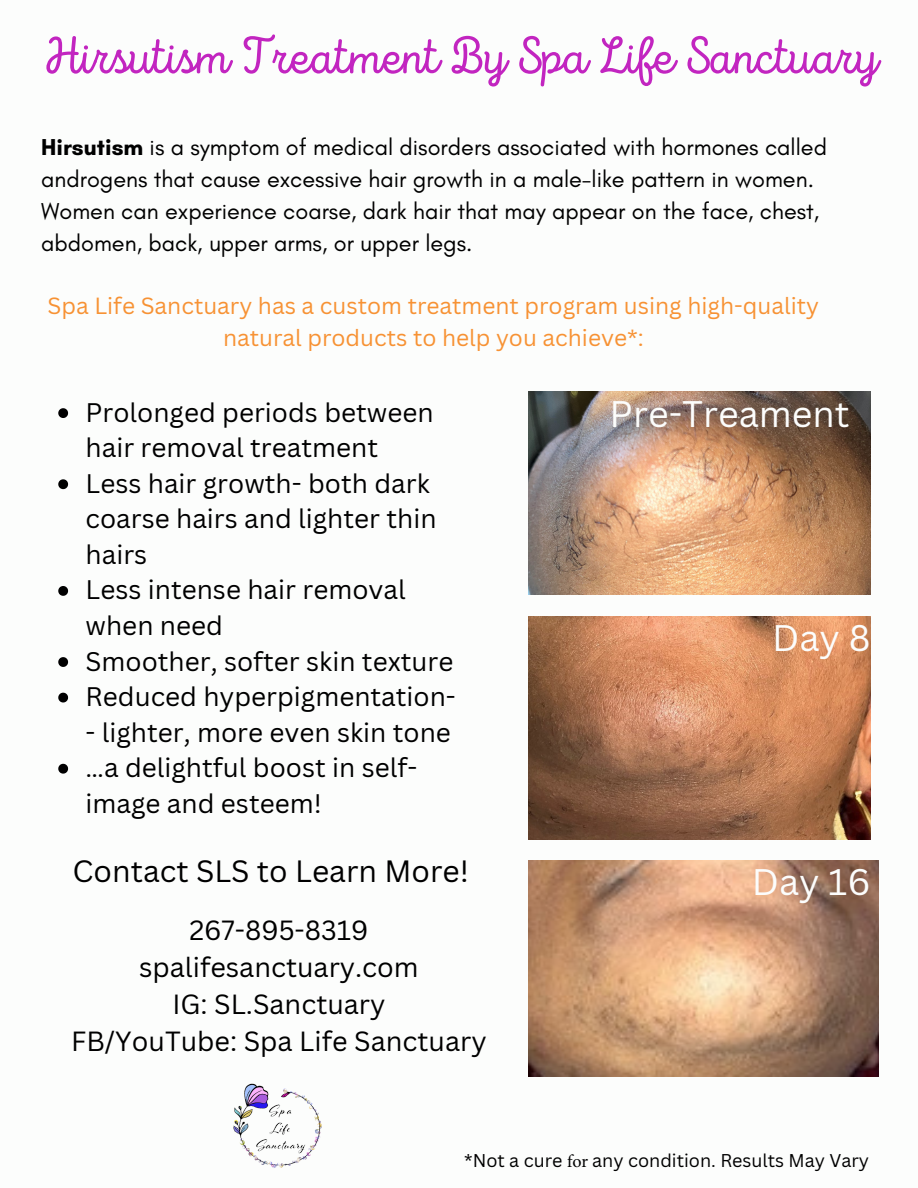
<style>
.page{position:relative;width:918px;height:1188px;background:#fff}
.page>*{position:absolute;margin:0;border:0;box-sizing:border-box;transform-origin:0 0}
.t1{font:52.8px "Intro Script";color:#c225c0}
.t2{font:36px "Canva Sans";color:#fcfdfc}
.t3{font:30px "Canva Sans";color:#000}
.t4{font:27px/37.2px "Canva Sans";color:#000;text-align:center}
.t5{font:26.1px/35.5px "Canva Sans";color:#000}
.t6{font:23.4px/31.8px "Glacial Indifference";color:#000}
.t7{font:22.8px/31.5px "Canva Sans";color:#f79234;text-align:center}
.t8{font:18px "Canva Sans";color:#000}
.s1{font-weight:700}
.s2{font-family:"Minion Pro"}
</style>
<div class="page">
<img style="left:529px;top:860px;width:350px;height:216px">
<img style="left:529px;top:616px;width:342px;height:223px">
<img style="left:528px;top:392px;width:342px;height:202px">
<img style="left:233px;top:1083px;width:89px;height:85px">
<svg style="left:58px;top:408px;width:10px;height:10px"></svg>
<svg style="left:58px;top:479px;width:10px;height:10px"></svg>
<svg style="left:58px;top:586px;width:10px;height:10px"></svg>
<svg style="left:58px;top:657px;width:10px;height:10px"></svg>
<svg style="left:58px;top:693px;width:10px;height:9px"></svg>
<svg style="left:58px;top:764px;width:10px;height:10px"></svg>
<h1 class="t1" style="left:41px;top:34px;width:837px">Hirsutism Treatment By Spa Life Sanctuary</h1>
<p class="t6" style="left:41px;top:131px;width:787px"><span class="s1">Hirsutism</span> is a symptom of medical disorders associated with hormones called androgens that cause excessive hair growth in a male-like pattern in women.<br>Women can experience coarse, dark hair that may appear on the face, chest, abdomen, back, upper arms, or upper legs.</p>
<p class="t7" style="left:48px;top:290px;width:773px">Spa Life Sanctuary has a custom treatment program using high-quality natural products to help you achieve*:</p>
<p class="t5" style="left:86px;top:394px;width:372px">Prolonged periods between hair removal treatment<br>Less hair growth- both dark coarse hairs and lighter thin hairs<br>Less intense hair removal when need<br>Smoother, softer skin texture<br>Reduced hyperpigmentation-</p>
<p class="t5" style="left:86px;top:714px;width:367px">- lighter, more even skin tone …a delightful boost in self&shy;image and esteem!</p>
<p class="t3" style="left:73px;top:850px;width:398px">Contact SLS to Learn More!</p>
<p class="t4" style="left:71px;top:911px;width:417px">267-895-8319 spalifesanctuary.com<br>IG: SL.Sanctuary<br>FB/YouTube: Spa Life Sanctuary</p>
<h2 class="t2" style="left:610px;top:388px;width:242px">Pre-Treament</h2>
<h2 class="t2" style="left:772px;top:612px;width:100px">Day 8</h2>
<h2 class="t2" style="left:752px;top:857px;width:120px">Day 16</h2>
<p class="t8" style="left:464px;top:1148px;width:406px">*Not a cure <span class="s2">for</span> any condition. Results May Vary</p>
</div>
